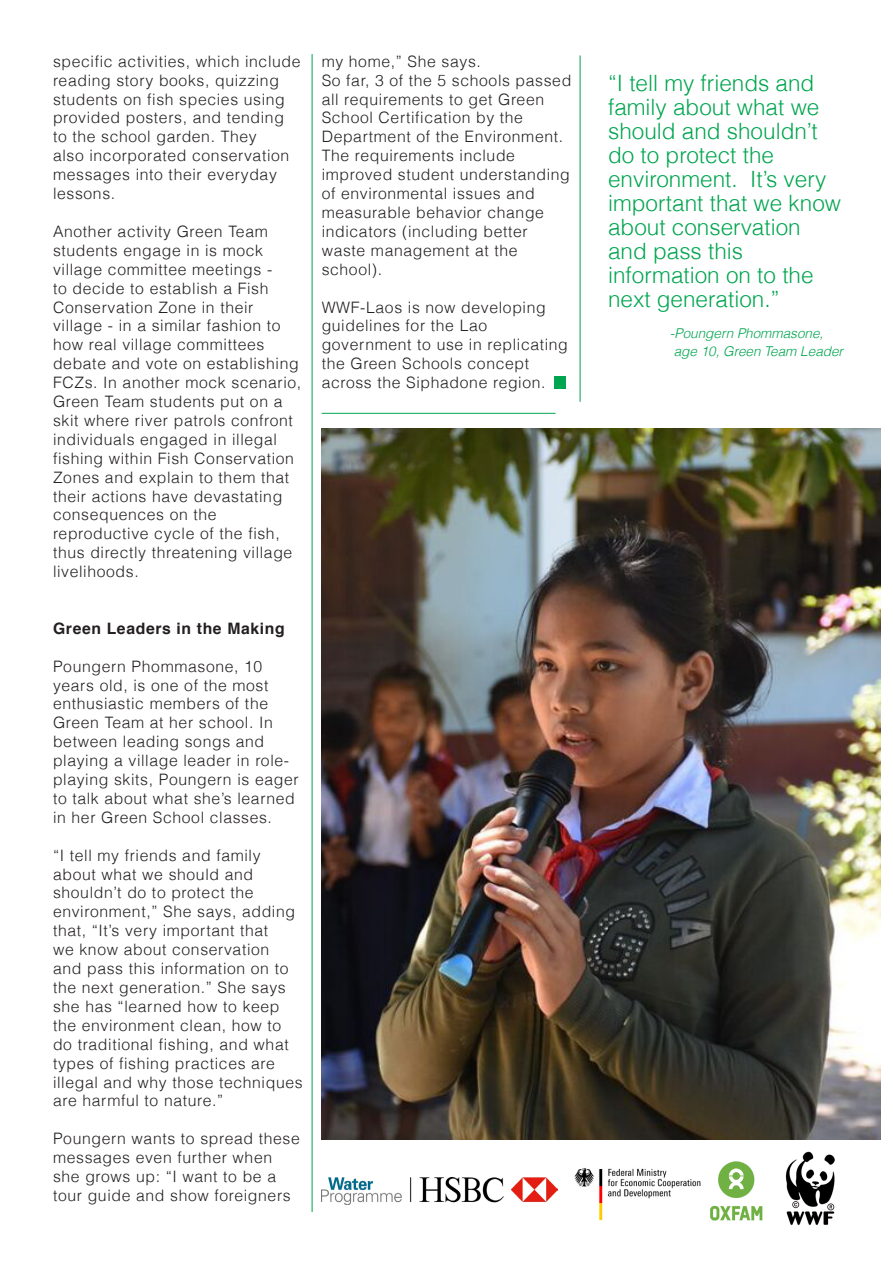
<style>
.page{position:relative;width:893px;height:1263px;background:#fff}
.page>*{position:absolute;margin:0;border:0;box-sizing:border-box;transform-origin:0 0}
.t1{font:300 22.5px/24px "Helvetica";color:#00a54f}
.t2{font:300 15.75px/18.9px "Helvetica";letter-spacing:.04em;color:#231f20}
.t3{font:700 15.75px "Helvetica";letter-spacing:.04em;color:#231f20}
.t4{font:italic 300 13.5px/18px "Helvetica";color:#00a54f}
</style>
<div class="page">
<img style="left:574px;top:1168px;width:127px;height:53px">
<img style="left:322px;top:429px;width:558px;height:711px">
<div style="left:554px;top:376px;width:12px;height:13px;background:#00a54f"></div>
<hr style="left:312px;top:54px;width:1px;height:1158px;background:#00a54f">
<hr style="left:580px;top:55px;width:1px;height:347px;background:#00a54f">
<hr style="left:322px;top:413px;width:233px;height:1px;background:#00a54f">
<img style="left:785px;top:1151px;width:50px;height:74px">
<img style="left:322px;top:1177px;width:236px;height:27px">
<img style="left:710px;top:1161px;width:53px;height:60px">
<p class="t2" style="left:53px;top:51px;width:249px">specific activities, which include reading story books, quizzing students on fish species using provided posters, and tending to the school garden. They<br>also incorporated conservation messages into their everyday lessons.</p>
<p class="t2" style="left:53px;top:221px;width:250px">Another activity Green Team students engage in is mock village committee meetings -<br>to decide to establish a Fish<br>Conservation Zone in their village - in a similar fashion to how real village committees debate and vote on establishing<br>FCZs. In another mock scenario,<br>Green Team students put on a skit where river patrols confront individuals engaged in illegal fishing within Fish Conservation<br>Zones and explain to them that their actions have devastating consequences on the reproductive cycle of the fish, thus directly threatening village livelihoods.</p>
<p class="t3" style="left:53px;top:616px;width:233px">Green Leaders in the Making</p>
<p class="t2" style="left:53px;top:656px;width:247px">Poungern Phommasone, 10 years old, is one of the most enthusiastic members of the<br>Green Team at her school. In between leading songs and playing a village leader in role&shy;playing skits, Poungern is eager to talk about what she’s learned in her Green School classes.</p>
<p class="t2" style="left:53px;top:845px;width:251px">“I tell my friends and family about what we should and shouldn’t do to protect the environment,” She says, adding that, “It’s very important that<br>we know about conservation<br>and pass this information on to the next generation.” She says she has “learned how to keep the environment clean, how to do traditional fishing, and what types of fishing practices are illegal and why those techniques are harmful to nature.”</p>
<p class="t2" style="left:53px;top:1128px;width:248px">Poungern wants to spread these messages even further when she grows up: “I want to be a tour guide and show foreigners</p>
<p class="t2" style="left:322px;top:51px;width:161px">my home,” She says.</p>
<p class="t2" style="left:322px;top:70px;width:251px">So far, 3 of the 5 schools passed all requirements to get Green<br>School Certification by the<br>Department of the Environment.<br>The requirements include improved student understanding of environmental issues and measurable behavior change indicators (including better waste management at the school).</p>
<p class="t2" style="left:322px;top:297px;width:248px">WWF-Laos is now developing guidelines for the Lao government to use in replicating the Green Schools concept across the Siphadone region.</p>
<p class="t1" style="left:608px;top:70px;width:234px">“I tell my friends and family about what we should and shouldn’t do to protect the environment. It’s very important that we know about conservation and pass this information on to the next generation.”</p>
<p class="t4" style="left:670px;top:324px;width:175px">-Poungern Phommasone, age 10, Green Team Leader</p>
</div>
